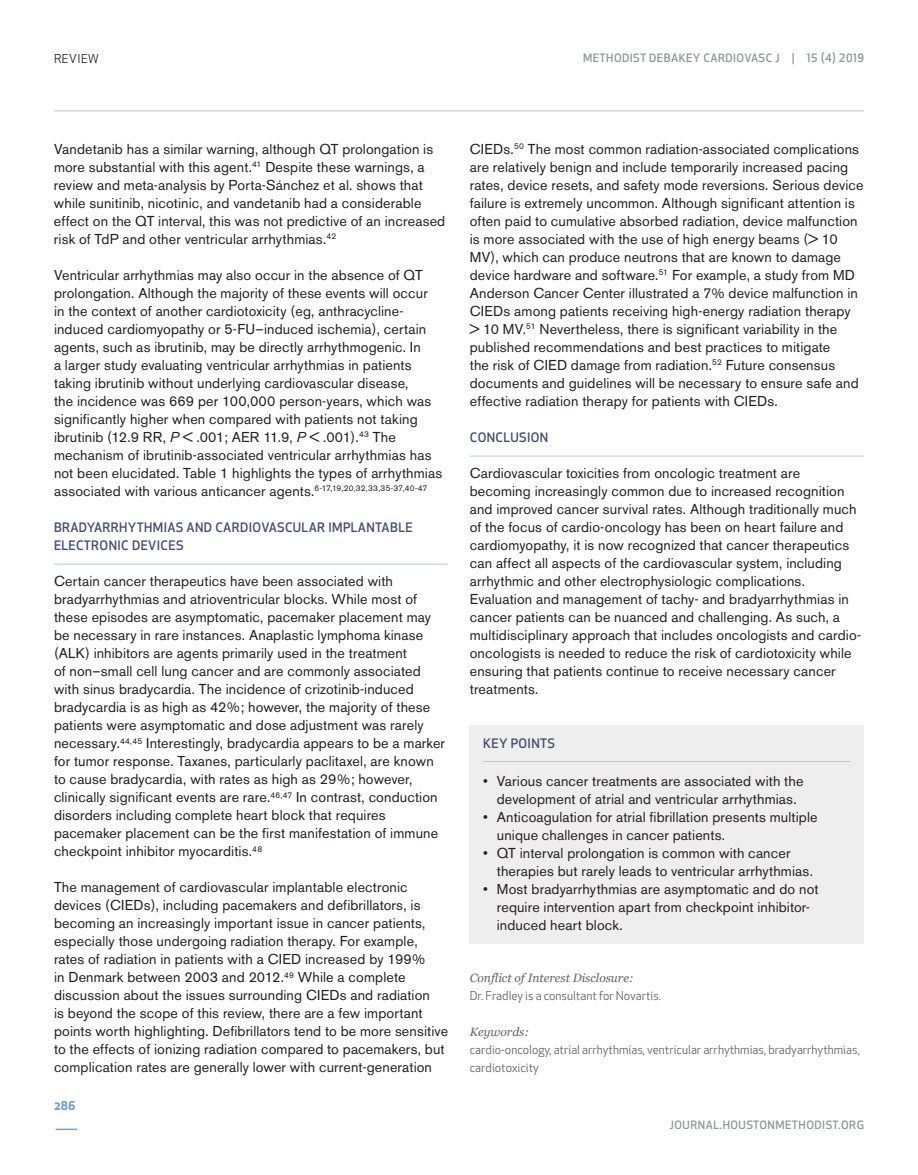
<style>
.page{position:relative;width:918px;height:1175px;background:#fff}
.page>*{position:absolute;margin:0;border:0;box-sizing:border-box;transform-origin:0 0}
.t1{font:14.25px/18px "Akzidenz Grotesk BE";letter-spacing:.01em;color:#231f20}
.t2{font:500 12.75px/18px "Apex New";letter-spacing:.03em;color:#434d6e}
.t3{font:12px/18px "Apex New";color:#636366}
.t4{font:italic 12px "Georgia";color:#636366}
.t5{font:12px "Apex New";letter-spacing:.04em;color:#231f20}
.t6{font:700 12px "Apex New";color:#7b9fc3}
.t7{font:500 11.25px "Apex New";letter-spacing:.04em;color:#939598}
.s1{font-style:italic}
</style>
<div class="page">
<hr style="left:56px;top:1128px;width:21px;height:2px;background:#7b9fc3">
<hr style="left:54px;top:110px;width:810px;height:1px;background:#b8c8de">
<hr style="left:54px;top:564px;width:394px;height:1px;background:#b8c8de">
<hr style="left:470px;top:456px;width:394px;height:1px;background:#b8c8de">
<div style="left:470px;top:724px;width:394px;height:219px;background:#eeeeef"></div>
<hr style="left:483px;top:761px;width:368px;height:1px;background:#b8c8de">
<p class="t5" style="left:54px;top:51px;width:46px">REVIEW</p>
<p class="t7" style="left:583px;top:51px;width:282px">METHODIST DEBAKEY CARDIOVASC J | 15 (4) 2019</p>
<p class="t1" style="left:54px;top:140px;width:393px">Vandetanib has a similar warning, although QT prolongation is more substantial with this agent.<sup>41</sup> Despite these warnings, a review and meta-analysis by Porta-Sánchez et al. shows that while sunitinib, nicotinic, and vandetanib had a considerable effect on the QT interval, this was not predictive of an increased risk of TdP and other ventricular arrhythmias.<sup>42</sup></p>
<p class="t1" style="left:54px;top:266px;width:390px">Ventricular arrhythmias may also occur in the absence of QT prolongation. Although the majority of these events will occur<br>in the context of another cardiotoxicity (eg, anthracycline&shy;induced cardiomyopathy or 5-FU–induced ischemia), certain agents, such as ibrutinib, may be directly arrhythmogenic. In<br>a larger study evaluating ventricular arrhythmias in patients taking ibrutinib without underlying cardiovascular disease,<br>the incidence was 669 per 100,000 person-years, which was significantly higher when compared with patients not taking ibrutinib (12.9 RR, <span class="s1">P</span> &lt; .001; AER 11.9, <span class="s1">P</span> &lt; .001).<sup>43</sup> The mechanism of ibrutinib-associated ventricular arrhythmias has not been elucidated. Table 1 highlights the types of arrhythmias associated with various anticancer agents.<sup>6-17,19,20,32,33,35-37,40-47</sup></p>
<p class="t2" style="left:54px;top:518px;width:360px">BRADYARRHYTHMIAS AND CARDIOVASCULAR IMPLANTABLE<br>ELECTRONIC DEVICES</p>
<p class="t1" style="left:54px;top:572px;width:393px">Certain cancer therapeutics have been associated with bradyarrhythmias and atrioventricular blocks. While most of these episodes are asymptomatic, pacemaker placement may be necessary in rare instances. Anaplastic lymphoma kinase (ALK) inhibitors are agents primarily used in the treatment<br>of non–small cell lung cancer and are commonly associated with sinus bradycardia. The incidence of crizotinib-induced bradycardia is as high as 42%; however, the majority of these patients were asymptomatic and dose adjustment was rarely necessary.<sup>44,45</sup> Interestingly, bradycardia appears to be a marker for tumor response. Taxanes, particularly paclitaxel, are known to cause bradycardia, with rates as high as 29%; however, clinically significant events are rare.<sup>46,47</sup> In contrast, conduction disorders including complete heart block that requires pacemaker placement can be the first manifestation of immune checkpoint inhibitor myocarditis.<sup>48</sup></p>
<p class="t1" style="left:54px;top:878px;width:396px">The management of cardiovascular implantable electronic devices (CIEDs), including pacemakers and defibrillators, is becoming an increasingly important issue in cancer patients, especially those undergoing radiation therapy. For example, rates of radiation in patients with a CIED increased by 199%<br>in Denmark between 2003 and 2012.<sup>49</sup> While a complete discussion about the issues surrounding CIEDs and radiation<br>is beyond the scope of this review, there are a few important points worth highlighting. Defibrillators tend to be more sensitive to the effects of ionizing radiation compared to pacemakers, but complication rates are generally lower with current-generation</p>
<p class="t6" style="left:54px;top:1097px;width:23px">286</p>
<p class="t1" style="left:470px;top:140px;width:395px">CIEDs.<sup>50</sup> The most common radiation-associated complications are relatively benign and include temporarily increased pacing rates, device resets, and safety mode reversions. Serious device failure is extremely uncommon. Although significant attention is often paid to cumulative absorbed radiation, device malfunction is more associated with the use of high energy beams (&gt; 10<br>MV), which can produce neutrons that are known to damage device hardware and software.<sup>51</sup> For example, a study from MD Anderson Cancer Center illustrated a 7% device malfunction in CIEDs among patients receiving high-energy radiation therapy &gt; 10 MV.<sup>51</sup> Nevertheless, there is significant variability in the published recommendations and best practices to mitigate<br>the risk of CIED damage from radiation.<sup>52</sup> Future consensus documents and guidelines will be necessary to ensure safe and effective radiation therapy for patients with CIEDs.</p>
<p class="t2" style="left:470px;top:428px;width:80px">CONCLUSION</p>
<p class="t1" style="left:470px;top:464px;width:393px">Cardiovascular toxicities from oncologic treatment are becoming increasingly common due to increased recognition and improved cancer survival rates. Although traditionally much of the focus of cardio-oncology has been on heart failure and cardiomyopathy, it is now recognized that cancer therapeutics can affect all aspects of the cardiovascular system, including arrhythmic and other electrophysiologic complications.<br>Evaluation and management of tachy- and bradyarrhythmias in cancer patients can be nuanced and challenging. As such, a multidisciplinary approach that includes oncologists and cardio&shy;oncologists is needed to reduce the risk of cardiotoxicity while ensuring that patients continue to receive necessary cancer treatments.</p>
<p class="t2" style="left:483px;top:733px;width:73px">KEY POINTS</p>
<p class="t1" style="left:483px;top:772px;width:322px;text-align:center">• Various cancer treatments are associated with the development of atrial and ventricular arrhythmias.</p>
<p class="t1" style="left:497px;top:808px;width:322px;text-indent:-13px">• Anticoagulation for atrial fibrillation presents multiple unique challenges in cancer patients.</p>
<p class="t1" style="left:497px;top:844px;width:318px;text-indent:-13px">• QT interval prolongation is common with cancer therapies but rarely leads to ventricular arrhythmias.</p>
<p class="t1" style="left:497px;top:880px;width:323px;text-indent:-13px">• Most bradyarrhythmias are asymptomatic and do not require intervention apart from checkpoint inhibitor&shy;induced heart block.</p>
<p class="t4" style="left:470px;top:970px;width:165px">Conflict of Interest Disclosure:</p>
<p class="t3" style="left:470px;top:987px;width:193px">Dr. Fradley is a consultant for Novartis.</p>
<p class="t4" style="left:470px;top:1024px;width:61px">Keywords:</p>
<p class="t3" style="left:470px;top:1041px;width:392px">cardio-oncology, atrial arrhythmias, ventricular arrhythmias, bradyarrhythmias, cardiotoxicity</p>
<p class="t7" style="left:670px;top:1117px;width:196px">JOURNAL.HOUSTONMETHODIST.ORG</p>
</div>
